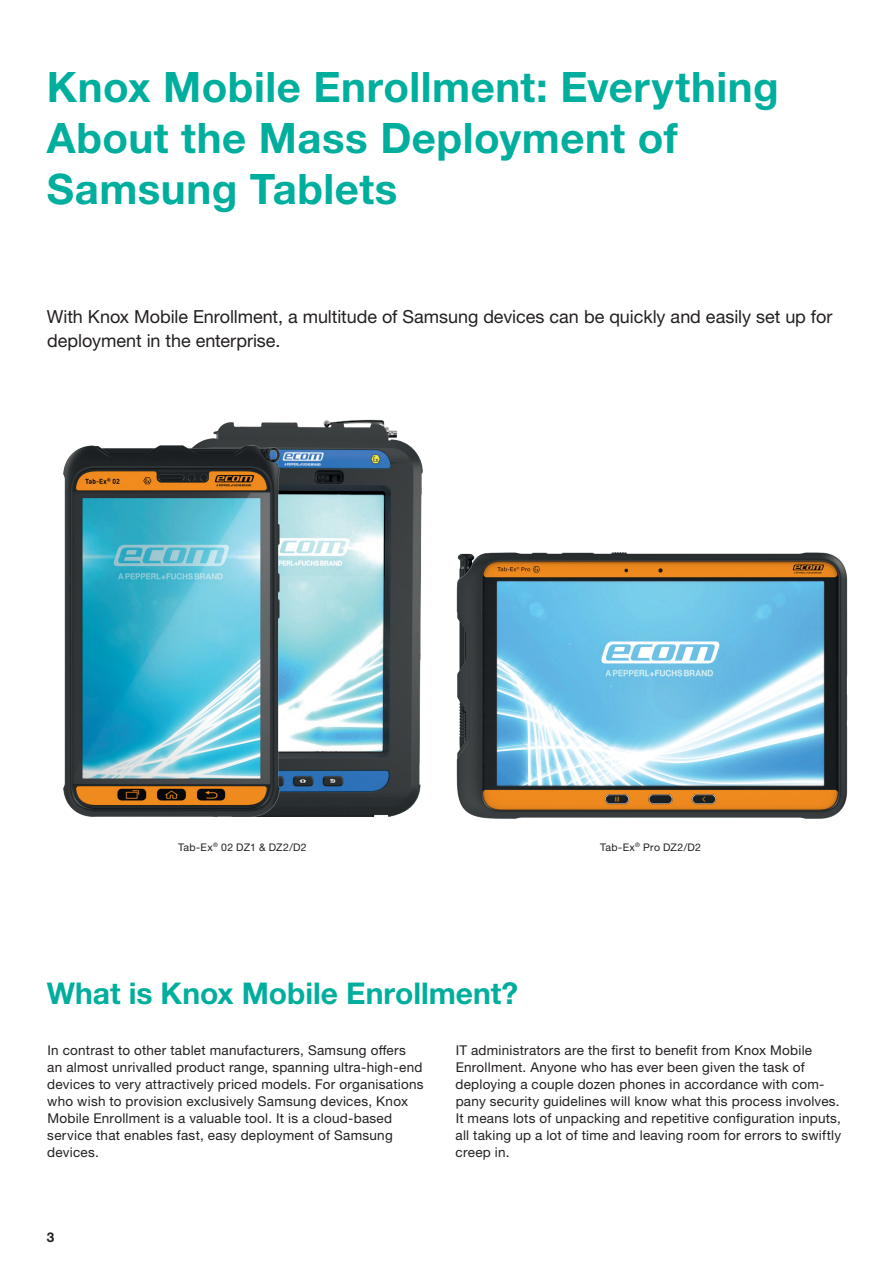
<style>
.page{position:relative;width:893px;height:1263px;background:#fff}
.page>*{position:absolute;margin:0;border:0;box-sizing:border-box;transform-origin:0 0}
.t1{font:700 42px/51px "Helvetica Neue LTW1 G";letter-spacing:.015em;color:#00ae9d}
.t2{font:700 30px "Helvetica Neue LTW1 G";color:#00ae9d}
.t3{font:18px/24.3px "Helvetica Neue LTW1 G";letter-spacing:-.005em;color:#231f20}
.t4{font:13.5px/17px "Helvetica Neue LTW1 G";letter-spacing:.02em;color:#231f20}
.t5{font:700 13.5px "Helvetica Neue LTW1 G";color:#231f20}
.t6{font:10.5px "Helvetica Neue LTW1 G";letter-spacing:.025em;color:#231f20}
</style>
<div class="page">
<img style="left:456px;top:552px;width:392px;height:267px">
<img style="left:180px;top:419px;width:243px;height:398px">
<img style="left:64px;top:445px;width:216px;height:371px">
<h1 class="t1" style="left:47px;top:61px;width:733px">Knox Mobile Enrollment: Everything<br>About the Mass Deployment of<br>Samsung Tablets</h1>
<h3 class="t3" style="left:47px;top:304px;width:787px">With Knox Mobile Enrollment, a multitude of Samsung devices can be quickly and easily set up for deployment in the enterprise.</h3>
<p class="t6" style="left:178px;top:840px;width:130px">Tab-Ex<sup>®</sup> 02 DZ1 &amp; DZ2/D2</p>
<p class="t6" style="left:600px;top:840px;width:102px">Tab-Ex<sup>®</sup> Pro DZ2/D2</p>
<h2 class="t2" style="left:47px;top:974px;width:473px">What is Knox Mobile Enrollment?</h2>
<p class="t4" style="left:47px;top:1041px;width:378px">In contrast to other tablet manufacturers, Samsung offers an almost unrivalled product range, spanning ultra-high-end devices to very attractively priced models. For organisations who wish to provision exclusively Samsung devices, Knox Mobile Enrollment is a valuable tool. It is a cloud-based service that enables fast, easy deployment of Samsung devices.</p>
<p class="t4" style="left:455px;top:1041px;width:387px">IT administrators are the first to benefit from Knox Mobile Enrollment. Anyone who has ever been given the task of deploying a couple dozen phones in accordance with com&shy;pany security guidelines will know what this process involves.<br>It means lots of unpacking and repetitive configuration inputs, all taking up a lot of time and leaving room for errors to swiftly creep in.</p>
<p class="t5" style="left:47px;top:1228px;width:9px">3</p>
</div>
